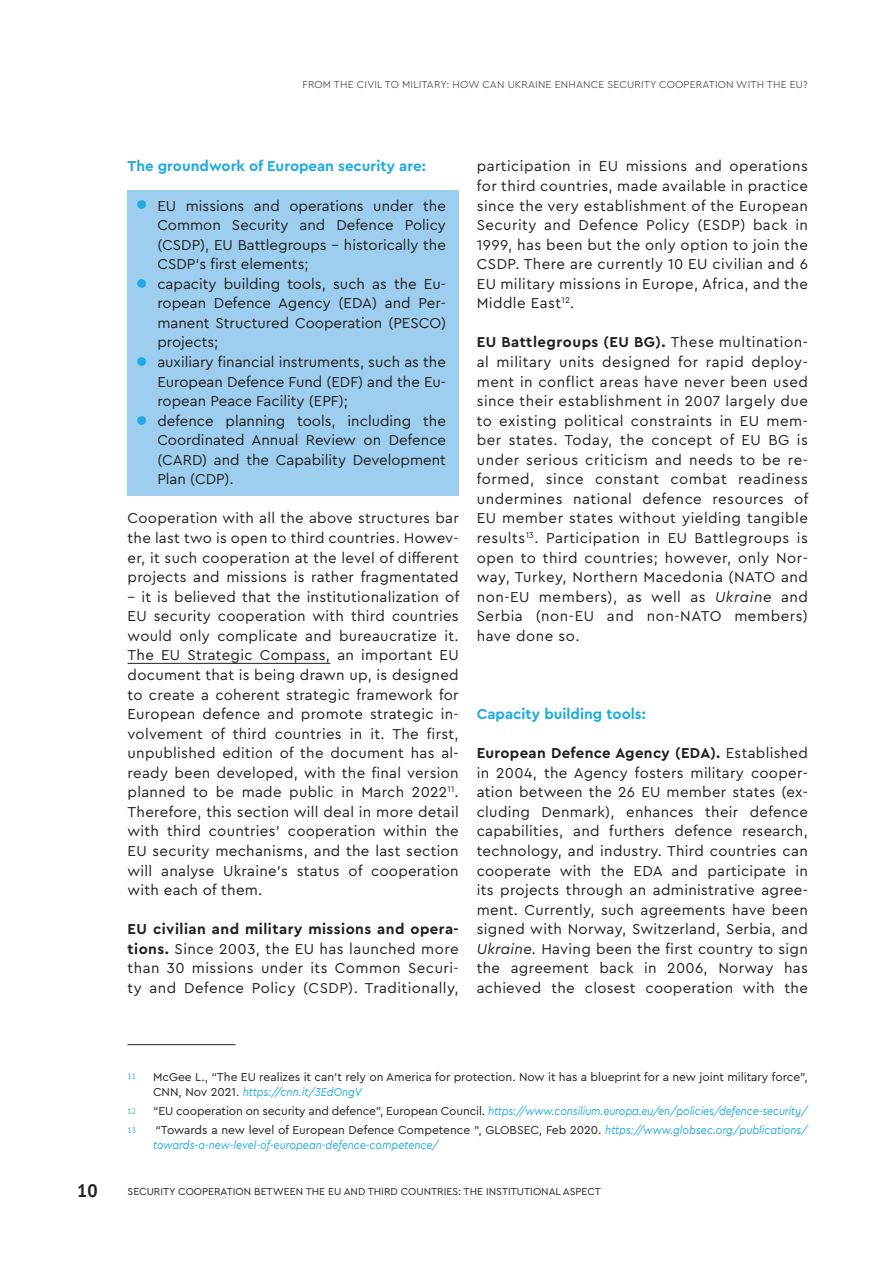
<style>
.page{position:relative;width:893px;height:1263px;background:#fff}
.page>*{position:absolute;margin:0;border:0;box-sizing:border-box;transform-origin:0 0}
.t1{font:700 18px "PT Sans";color:#221f1f}
.t2{font:15px/19.5px "Cera Pro";color:#221f1f;text-align:justify}
.t3{font:700 15px "Cera Pro";color:#1eabe2}
.t4{font:italic 12px/15px "Cera Pro";letter-spacing:-.01em;color:#1eabe2;scale:.9 1}
.t5{font:12px/15px "Cera Pro";color:#221f1f}
.t6{font:300 10.5px "Cera Pro";letter-spacing:.015em;color:#221f1f}
.t7{font:10.5px "Cera Pro";color:#221f1f}
.t8{font:7.8px "PT Sans";color:#1eabe2}
.s1{font-weight:700}
.s2{font-style:italic}
.s3{font-style:italic;color:#1eabe2}
.s4{font-style:normal;color:#221f1f}
</style>
<div class="page">
<div style="left:128px;top:190px;width:331px;height:91px;background:#9eceef"></div>
<div style="left:128px;top:268px;width:331px;height:91px;background:#9eceef"></div>
<div style="left:128px;top:346px;width:331px;height:71px;background:#9eceef"></div>
<div style="left:128px;top:405px;width:331px;height:91px;background:#9eceef"></div>
<hr style="left:128px;top:663px;width:202px;height:1px;background:#221f1f">
<hr style="left:128px;top:1044px;width:108px;height:1px;background:#221f1f">
<p class="t1" style="left:77px;top:1180px;width:22px">10</p>
<p class="t6" style="left:303px;top:78px;width:507px">FROM THE CIVIL TO MILITARY: HOW CAN UKRAINE ENHANCE SECURITY COOPERATION WITH THE EU?</p>
<p class="t3" style="left:128px;top:160px;width:300px">The groundwork of European security are:</p>
<p class="t2" style="left:157px;top:196px;width:290px;text-align:left">EU missions and operations under the Common Security and Defence Policy (CSDP), EU Battlegroups - historically the CSDP’s first elements;<br>capacity building tools, such as the Eu&shy;ropean Defence Agency (EDA) and Per&shy;manent Structured Cooperation (PESCO) projects;<br>auxiliary financial instruments, such as the European Defence Fund (EDF) and the Eu&shy;ropean Peace Facility (EPF);<br>defence planning tools, including the Coordinated Annual Review on Defence (CARD) and the Capability Development Plan (CDP).</p>
<p class="t2" style="left:128px;top:509px;width:333px">Cooperation with all the above structures bar the last two is open to third countries. Howev&shy;er, it such cooperation at the level of different projects and missions is rather fragmentated</p>
<p class="t2" style="left:128px;top:588px;width:333px">- it is believed that the institutionalization of EU security cooperation with third countries would only complicate and bureaucratize it.<br>The EU Strategic Compass, an important EU document that is being drawn up, is designed to create a coherent strategic framework for European defence and promote strategic in&shy;volvement of third countries in it. The first, unpublished edition of the document has al&shy;ready been developed, with the final version planned to be made public in March 2022<sup>11</sup>.<br>Therefore, this section will deal in more detail with third countries’ cooperation within the EU security mechanisms, and the last section will analyse Ukraine’s status of cooperation with each of them.</p>
<p class="t2" style="left:128px;top:920px;width:333px"><span class="s1">EU civilian and military missions and opera&shy;tions.</span> Since 2003, the EU has launched more than 30 missions under its Common Securi&shy;ty and Defence Policy (CSDP). Traditionally,</p>
<p class="t2" style="left:477px;top:157px;width:333px">participation in EU missions and operations for third countries, made available in practice since the very establishment of the European Security and Defence Policy (ESDP) back in 1999, has been but the only option to join the CSDP. There are currently 10 EU civilian and 6<br>EU military missions in Europe, Africa, and the Middle East<sup>12</sup>.</p>
<p class="t2" style="left:477px;top:333px;width:333px"><span class="s1">EU Battlegroups (EU BG).</span> These multination&shy;al military units designed for rapid deploy&shy;ment in conflict areas have never been used since their establishment in 2007 largely due to existing political constraints in EU mem&shy;ber states. Today, the concept of EU BG is under serious criticism and needs to be re&shy;formed, since constant combat readiness undermines national defence resources of EU member states without yielding tangible results<sup>13</sup>. Participation in EU Battlegroups is open to third countries; however, only Nor&shy;way, Turkey, Northern Macedonia (NATO and non-EU members), as well as <span class="s2">Ukraine</span> and Serbia (non-EU and non-NATO members) have done so.</p>
<p class="t3" style="left:477px;top:708px;width:171px">Capacity building tools:</p>
<p class="t2" style="left:477px;top:744px;width:333px"><span class="s1">European Defence Agency (EDA).</span> Established in 2004, the Agency fosters military cooper&shy;ation between the 26 EU member states (ex&shy;cluding Denmark), enhances their defence capabilities, and furthers defence research, technology, and industry. Third countries can cooperate with the EDA and participate in its projects through an administrative agree&shy;ment. Currently, such agreements have been signed with Norway, Switzerland, Serbia, and <span class="s2">Ukraine.</span> Having been the first country to sign the agreement back in 2006, Norway has achieved the closest cooperation with the</p>
<p class="t8" style="left:128px;top:1072px;width:10px">11</p>
<p class="t5" style="left:153px;top:1070px;width:656px">McGee L., “The EU realizes it can’t rely on America for protection. Now it has a blueprint for a new joint military force”,<br>CNN, Nov 2021. <span class="s3">https://cnn.it/3EdOngV</span></p>
<p class="t8" style="left:128px;top:1106px;width:10px">12</p>
<p class="t4" style="left:153px;top:1104px;width:729px"><span class="s4">“EU cooperation on security and defence”, European Council.</span> https://www.consilium.europa.eu/en/policies/defence-security/</p>
<p class="t8" style="left:128px;top:1126px;width:10px">13</p>
<p class="t4" style="left:153px;top:1123px;width:729px"><span class="s4">“Towards a new level of European Defence Competence ”, GLOBSEC, Feb 2020.</span> https://www.globsec.org/publications/ towards-a-new-level-of-european-defence-competence/</p>
<p class="t7" style="left:128px;top:1187px;width:475px">SECURITY COOPERATION BETWEEN THE EU AND THIRD COUNTRIES: THE INSTITUTIONAL ASPECT</p>
</div>
